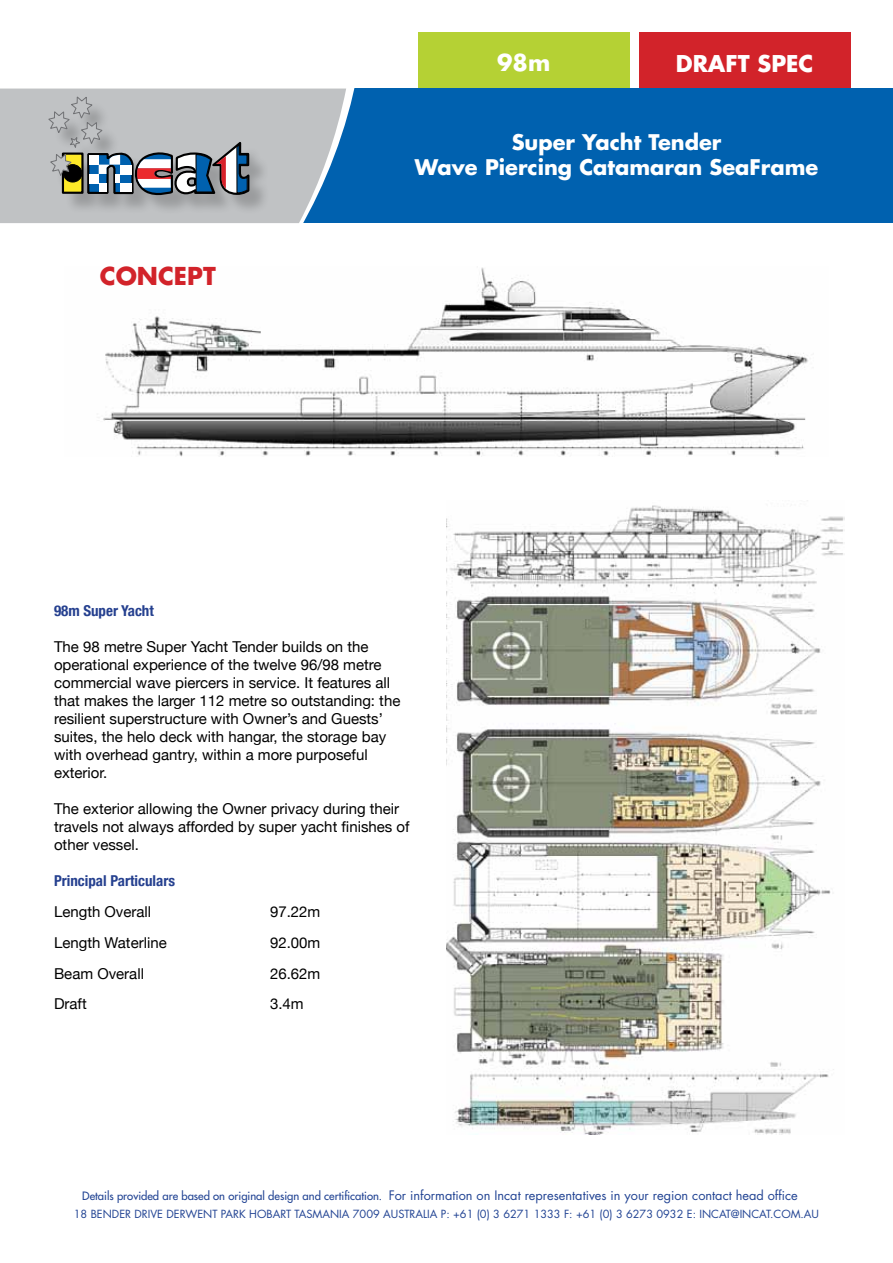
<style>
.page{position:relative;width:893px;height:1263px;background:#fff}
.page>*{position:absolute;margin:0;border:0;box-sizing:border-box;transform-origin:0 0}
.t1{font:700 24px "Futura";color:#d2232a}
.t2{font:700 22.5px "Futura";color:#fff}
.t3{font:700 21px/25.2px "Futura";color:#fff;text-align:center}
.t4{font:15px/18px "Helvetica Neue";color:#000}
.t5{font:700 condensed 15px "Helvetica Neue";color:#25408f}
.t6{font:12.75px "Futura";color:#214393}
.t7{font:10.95px "Futura";color:#214393}
.s1{font-size:11.25px}
</style>
<div class="page">
<div style="left:418px;top:32px;width:211px;height:135px;background:#b5d134"></div>
<div style="left:639px;top:32px;width:211px;height:135px;background:#d2232a"></div>
<div style="left:0;top:89px;width:893px;height:134px;background:#0061af"></div>
<svg style="left:0;top:89px;width:346px;height:134px;background:#aeb9c3"></svg>
<div style="left:51px;top:99px;width:218px;height:116px;background:#000;opacity:.2"></div>
<svg style="left:48px;top:96px;width:203px;height:101px;background:#a1a5a9"></svg>
<img style="left:446px;top:500px;width:398px;height:634px">
<img style="left:103px;top:267px;width:705px;height:190px">
<h2 class="t2" style="left:497px;top:46px;width:55px">98m</h2>
<h2 class="t2" style="left:676px;top:48px;width:139px">DRAFT SPEC</h2>
<h1 class="t1" style="left:100px;top:259px;width:117px">CONCEPT</h1>
<h3 class="t3" style="left:415px;top:129px;width:405px">Super Yacht Tender<br>Wave Piercing Catamaran SeaFrame</h3>
<p class="t5" style="left:54px;top:602px;width:101px">98m Super Yacht</p>
<p class="t4" style="left:54px;top:638px;width:348px">The 98 metre Super Yacht Tender builds on the operational experience of the twelve 96/98 metre commercial wave piercers in service. It features all that makes the larger 112 metre so outstanding: the resilient superstructure with Owner’s and Guests’ suites, the helo deck with hangar, the storage bay with overhead gantry, within a more purposeful exterior.</p>
<p class="t4" style="left:54px;top:800px;width:357px">The exterior allowing the Owner privacy during their travels not always afforded by super yacht finishes of other vessel.</p>
<p class="t5" style="left:54px;top:872px;width:123px">Principal Particulars</p>
<p class="t4" style="left:54px;top:903px;width:99px">Length Overall</p>
<p class="t4" style="left:270px;top:903px;width:52px">97.22m</p>
<p class="t4" style="left:54px;top:933px;width:114px">Length Waterline</p>
<p class="t4" style="left:270px;top:933px;width:52px">92.00m</p>
<p class="t4" style="left:54px;top:964px;width:92px">Beam Overall</p>
<p class="t4" style="left:270px;top:964px;width:52px">26.62m</p>
<p class="t4" style="left:54px;top:995px;width:34px">Draft</p>
<p class="t4" style="left:270px;top:995px;width:35px">3.4m</p>
<p class="t6" style="left:82px;top:1186px;width:717px"><span class="s1">Details provided are based on original design and certification.</span> For information on Incat representatives in your region contact head office</p>
<p class="t7" style="left:74px;top:1206px;width:747px">18 BENDER DRIVE DERWENT PARK HOBART TASMANIA 7009 AUSTRALIA P: +61 (0) 3 6271 1333 F: +61 (0) 3 6273 0932 E: INCAT@INCAT.COM.AU</p>
</div>
